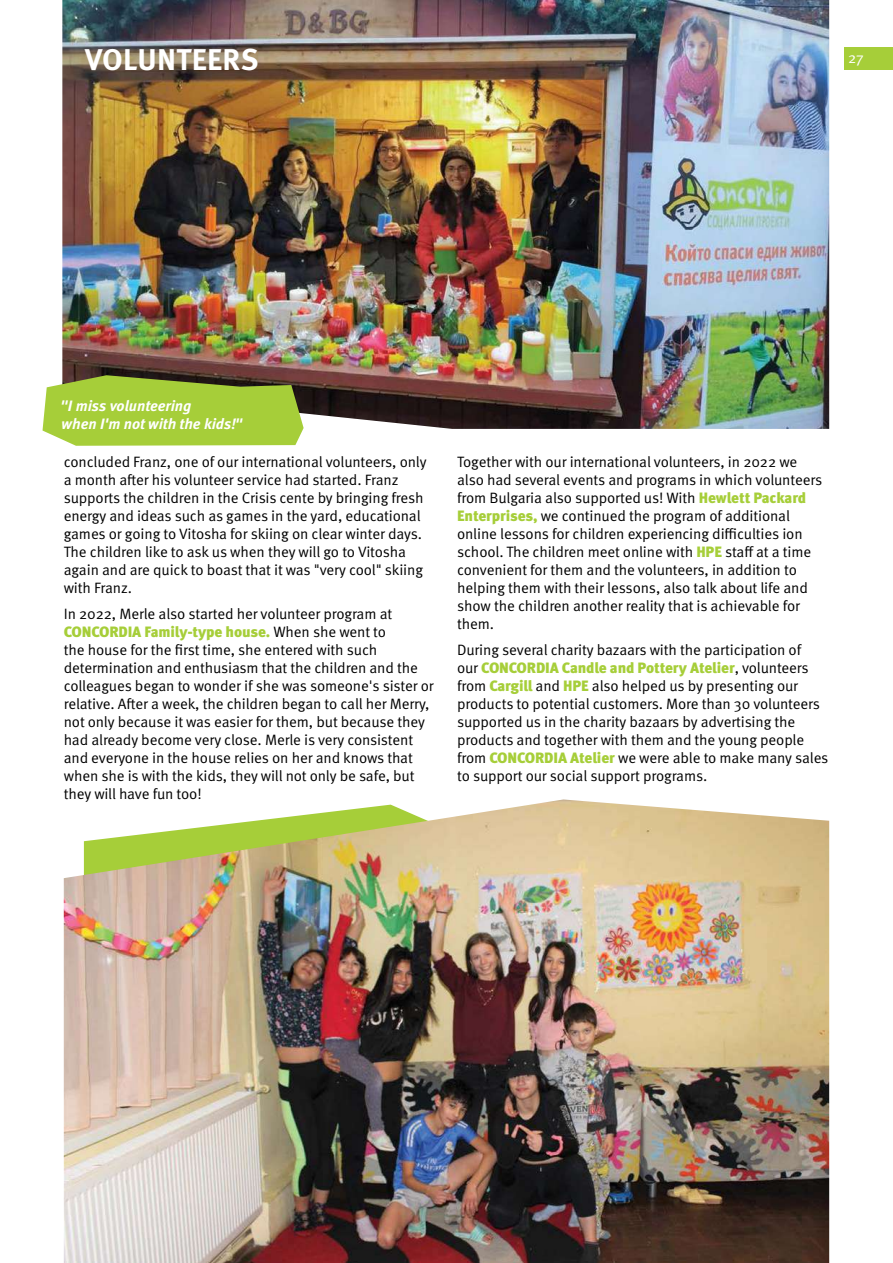
<style>
.page{position:relative;width:893px;height:1263px;background:#fff}
.page>*{position:absolute;margin:0;border:0;box-sizing:border-box;transform-origin:0 0}
.t1{font:700 30px "Meta Pro";letter-spacing:.01em;color:#fff}
.t2{font:15px/18px "Meta Pro Norm";letter-spacing:-.01em;color:#000}
.t3{font:900 15px "Meta Pro";letter-spacing:-.01em;color:#a6ce39}
.t4{font:italic 700 15px/18px "Meta Pro";color:#fff}
.t5{font:15px "Meta Pro Norm";color:#fff}
.s1{font-family:"Meta Pro Norm";font-weight:400;color:#000}
.s2{font-family:"Meta Pro";font-weight:900;color:#a6ce39}
</style>
<div class="page">
<img style="left:62px;top:0;width:767px;height:429px">
<div style="left:844px;top:47px;width:49px;height:23px;background:#a6ce39"></div>
<svg style="left:43px;top:375px;width:261px;height:71px;background:#9ebe3e"></svg>
<img style="left:64px;top:799px;width:765px;height:464px">
<h1 class="t1" style="left:85px;top:36px;width:175px">VOLUNTEERS</h1>
<p class="t5" style="left:848px;top:46px;width:17px">27</p>
<p class="t4" style="left:62px;top:396px;width:182px">"I miss volunteering<br>when I'm not with the kids!"</p>
<p class="t2" style="left:64px;top:452px;width:364px">concluded Franz, one of our international volunteers, only a month after his volunteer service had started. Franz supports the children in the Crisis cente by bringing fresh energy and ideas such as games in the yard, educational games or going to Vitosha for skiing on clear winter days.<br>The children like to ask us when they will go to Vitosha again and are quick to boast that it was "very cool" skiing with Franz.</p>
<p class="t2" style="left:64px;top:604px;width:330px">In 2022, Merle also started her volunteer program at</p>
<p class="t3" style="left:64px;top:620px;width:324px">CONCORDIA Family-type house. <span class="s1">When she went to</span></p>
<p class="t2" style="left:64px;top:640px;width:371px">the house for the first time, she entered with such determination and enthusiasm that the children and the colleagues began to wonder if she was someone's sister or relative. After a week, the children began to call her Merry, not only because it was easier for them, but because they had already become very close. Merle is very consistent and everyone in the house relies on her and knows that when she is with the kids, they will not only be safe, but they will have fun too!</p>
<p class="t2" style="left:457px;top:452px;width:367px">Together with our international volunteers, in 2022 we also had several events and programs in which volunteers from Bulgaria also supported us! With <span class="s2">Hewlett Packard Enterprises,</span> we continued the program of additional online lessons for children experiencing difficulties ion school. The children meet online with <span class="s2">HPE</span> staff at a time convenient for them and the volunteers, in addition to helping them with their lessons, also talk about life and show the children another reality that is achievable for them.</p>
<p class="t2" style="left:457px;top:640px;width:346px">During several charity bazaars with the participation of</p>
<p class="t3" style="left:457px;top:656px;width:353px"><span class="s1">our</span> CONCORDIA Candle and Pottery Atelier<span class="s1">, volunteers</span></p>
<p class="t2" style="left:457px;top:676px;width:373px">from <span class="s2">Cargill</span> and <span class="s2">HPE</span> also helped us by presenting our products to potential customers. More than 30 volunteers supported us in the charity bazaars by advertising the products and together with them and the young people from <span class="s2">CONCORDIA Atelier</span> we were able to make many sales to support our social support programs.</p>
</div>
